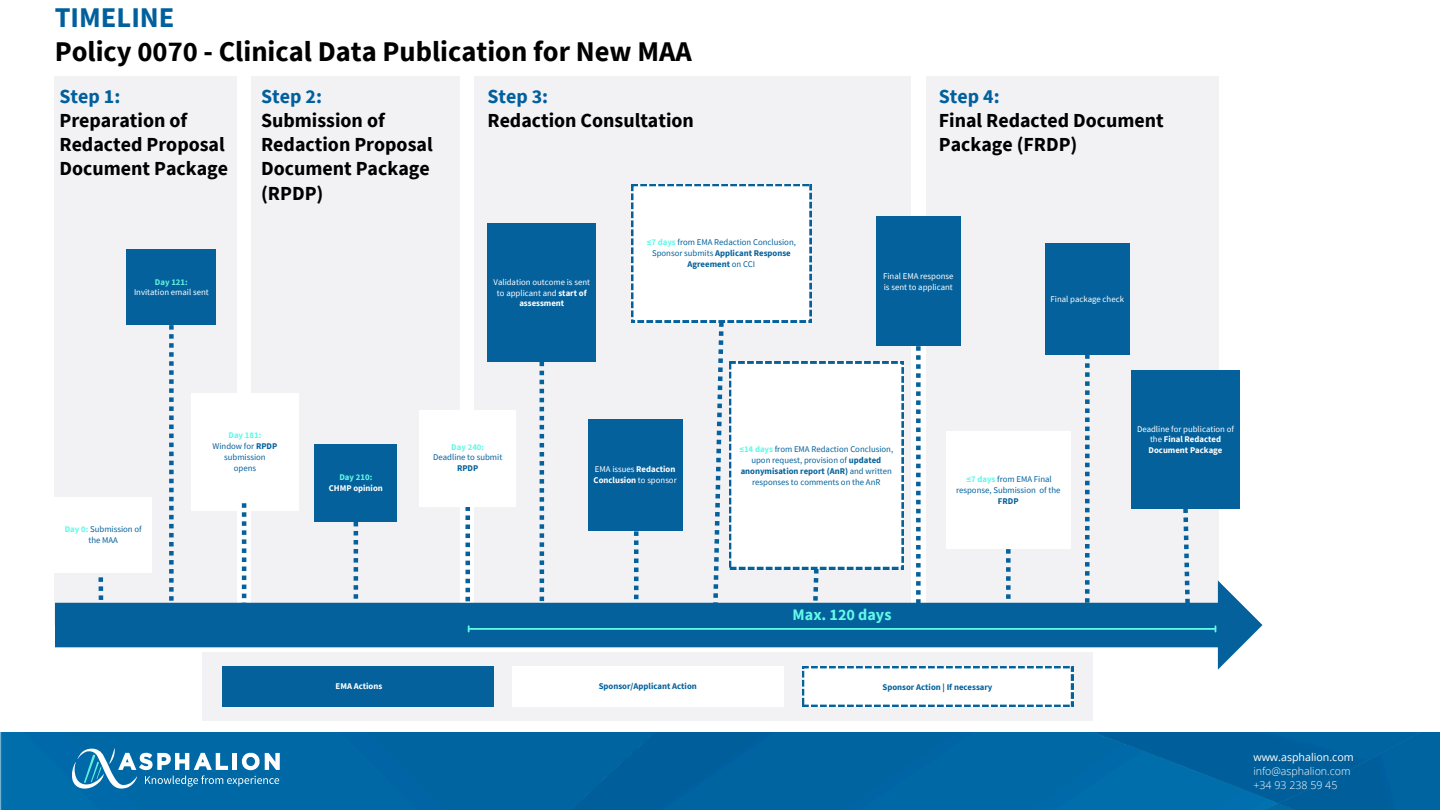
<style>
.page{position:relative;width:1440px;height:810px;background:#fff}
.page>*{position:absolute;margin:0;border:0;box-sizing:border-box;transform-origin:0 0}
.t1{font:700 28.5px "Source Sans Pro";color:#000}
.t2{font:700 28.5px "Source Sans Pro";color:#00609d}
.t3{font:700 19.9px/24.1px "Source Sans Pro";color:#000}
.t4{font:700 19.9px "Source Sans Pro";color:#00609d}
.t5{font:700 16.1px "Source Sans Pro";color:#63f9e7}
.t6{font:300 10.7px/14.2px "Open Sans";color:#fff}
.t7{font:10.7px "Open Sans";color:#fff}
.t8{font:8.7px/10.8px "Source Sans Pro";color:#04619c;text-align:center}
.t9{font:8.7px/10.8px "Source Sans Pro";color:#fff;text-align:center}
.t10{font:700 8.7px/10.8px "Source Sans Pro";color:#fff}
.t11{font:700 8.7px "Source Sans Pro";color:#04619c}
.t12{font:700 8.7px "Source Sans Pro";color:#63f9e7}
.t13{font:700 8.7px "Source Sans Pro";color:#5fefdd}
.s1{font-weight:700;color:#63f9e7}
.s2{font-weight:700}
.s3{font-weight:400}
</style>
<div class="page">
<img style="left:0;top:732px;width:1440px;height:78px">
<svg style="left:72px;top:748px;width:208px;height:41px"></svg>
<div style="left:55px;top:76px;width:182px;height:549px;background:#f2f2f5"></div>
<div style="left:251px;top:77px;width:209px;height:539px;background:#f2f2f5"></div>
<div style="left:926px;top:76px;width:293px;height:542px;background:#f2f2f5"></div>
<div style="left:475px;top:76px;width:436px;height:539px;background:#f2f2f5"></div>
<div style="left:202px;top:652px;width:891px;height:69px;background:#f2f2f5"></div>
<svg style="left:55px;top:580px;width:1207px;height:90px"></svg>
<div style="left:55px;top:497px;width:97px;height:76px;background:#fff"></div>
<div style="left:315px;top:444px;width:82px;height:78px;background:#04619c"></div>
<svg style="left:465px;top:507px;width:5px;height:103px"></svg>
<div style="left:419px;top:410px;width:97px;height:96px;background:#fff"></div>
<div style="left:588px;top:419px;width:94px;height:111px;background:#04619c"></div>
<svg style="left:1006px;top:549px;width:5px;height:55px"></svg>
<div style="left:946px;top:432px;width:124px;height:117px;background:#fff"></div>
<div style="left:1131px;top:370px;width:109px;height:138px;background:#04619c"></div>
<svg style="left:354px;top:522px;width:4px;height:94px"></svg>
<div style="left:127px;top:249px;width:89px;height:76px;background:#04619c"></div>
<svg style="left:169px;top:325px;width:5px;height:291px"></svg>
<div style="left:487px;top:223px;width:109px;height:139px;background:#04619c"></div>
<div style="left:876px;top:217px;width:84px;height:129px;background:#04619c"></div>
<div style="left:1045px;top:243px;width:84px;height:111px;background:#04619c"></div>
<div style="left:191px;top:393px;width:108px;height:117px;background:#fff"></div>
<svg style="left:540px;top:362px;width:4px;height:248px"></svg>
<svg style="left:631px;top:184px;width:272px;height:444px"></svg>
<svg style="left:916px;top:346px;width:5px;height:275px"></svg>
<svg style="left:1085px;top:354px;width:5px;height:267px"></svg>
<div style="left:223px;top:666px;width:271px;height:41px;background:#04619c"></div>
<div style="left:512px;top:667px;width:271px;height:40px;background:#fff"></div>
<svg style="left:99px;top:577px;width:4px;height:32px"></svg>
<svg style="left:1183px;top:508px;width:7px;height:104px"></svg>
<hr style="left:469px;top:628px;width:746px;height:2px;background:#63f9e7">
<svg style="left:802px;top:666px;width:271px;height:41px"></svg>
<svg style="left:242px;top:503px;width:4px;height:104px"></svg>
<h1 class="t2" style="left:55px;top:-2px;width:121px">TIMELINE</h1>
<h1 class="t1" style="left:55px;top:32px;width:639px">Policy 0070 - Clinical Data Publication for New MAA</h1>
<h2 class="t4" style="left:59px;top:83px;width:62px">Step 1:</h2>
<h2 class="t3" style="left:59px;top:108px;width:170px">Preparation of<br>Redacted Proposal<br>Document Package</h2>
<h2 class="t4" style="left:261px;top:83px;width:62px">Step 2:</h2>
<h2 class="t3" style="left:261px;top:108px;width:173px">Submission of<br>Redaction Proposal<br>Document Package (RPDP)</h2>
<h2 class="t4" style="left:487px;top:83px;width:62px">Step 3:</h2>
<h2 class="t3" style="left:487px;top:108px;width:208px">Redaction Consultation</h2>
<p class="t8" style="left:647px;top:237px;width:151px"><span class="s1">≤7 days</span> from EMA Redaction Conclusion,<br>Sponsor submits <span class="s2">Applicant Response<br>Agreement</span> on CCI</p>
<h2 class="t4" style="left:939px;top:83px;width:62px">Step 4:</h2>
<h2 class="t3" style="left:939px;top:108px;width:226px">Final Redacted Document<br>Package (FRDP)</h2>
<p class="t13" style="left:155px;top:276px;width:34px">Day 121:</p>
<p class="t9" style="left:134px;top:287px;width:76px">Invitation email sent</p>
<p class="t9" style="left:494px;top:276px;width:98px">Validation outcome is sent to applicant and <span class="s2">start of assessment</span></p>
<p class="t9" style="left:883px;top:271px;width:72px;text-align:left">Final EMA response is sent to applicant</p>
<p class="t9" style="left:1051px;top:293px;width:75px">Final package check</p>
<p class="t8" style="left:65px;top:524px;width:78px"><span class="s1">Day 0:</span> Submission of the MAA</p>
<p class="t8" style="left:213px;top:430px;width:66px"><span class="s1">Day 181:<br></span>Window for <span class="s2">RPDP </span>submission opens</p>
<p class="t12" style="left:339px;top:472px;width:34px">Day 210:</p>
<p class="t10" style="left:329px;top:483px;width:56px">CHMP opinion</p>
<p class="t12" style="left:451px;top:441px;width:34px">Day 240:</p>
<p class="t8" style="left:433px;top:452px;width:71px">Deadline to submit</p>
<p class="t11" style="left:457px;top:462px;width:23px">RPDP</p>
<p class="t10" style="left:594px;top:464px;width:85px"><span class="s3">EMA issues</span> Redaction<br>Conclusion <span class="s3">to sponsor</span></p>
<p class="t8" style="left:739px;top:444px;width:155px"><span class="s1">≤14 days</span> from EMA Redaction Conclusion, upon request, provision of <span class="s2">updated anonymisation report (AnR)</span> and written responses to comments on the AnR</p>
<p class="t8" style="left:956px;top:474px;width:106px"><span class="s1">≤7 days</span> from EMA Final response, Submission of the</p>
<p class="t11" style="left:998px;top:495px;width:22px">FRDP</p>
<h3 class="t5" style="left:793px;top:604px;width:100px">Max. 120 days</h3>
<p class="t10" style="left:336px;top:680px;width:48px">EMA Actions</p>
<p class="t11" style="left:599px;top:680px;width:100px">Sponsor/Applicant Action</p>
<p class="t11" style="left:883px;top:681px;width:111px">Sponsor Action | If necessary</p>
<p class="t10" style="left:1137px;top:423px;width:98px;text-align:center"><span class="s3">Deadline for publication of the</span> Final Redacted<br>Document Package</p>
<p class="t7" style="left:1253px;top:749px;width:102px">www.asphalion.com</p>
<p class="t6" style="left:1253px;top:764px;width:99px">info@asphalion.com +34 93 238 59 45</p>
</div>
